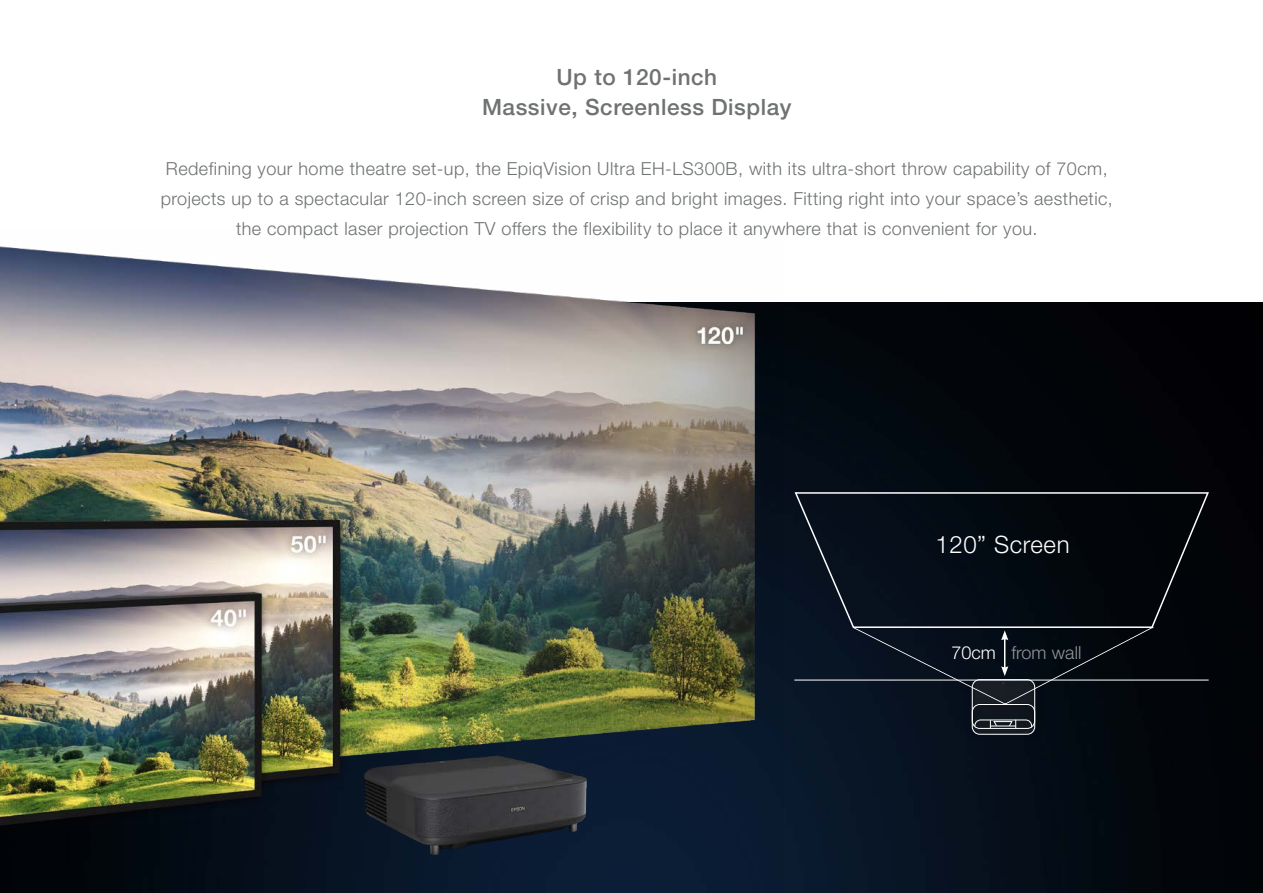
<style>
.page{position:relative;width:1263px;height:893px;background:#fff}
.page>*{position:absolute;margin:0;border:0;box-sizing:border-box;transform-origin:0 0}
.t1{font:300 24px "Helvetica Neue LT Std";letter-spacing:.025em;color:#fff}
.t2{font:500 22.5px/30px "Helvetica Neue LT Std";letter-spacing:.025em;color:#6f7272;text-align:center}
.t3{font:300 18px/30px "Helvetica Neue LT Std";letter-spacing:.025em;color:#6f7272;text-align:center}
.t4{font:300 18px "Helvetica Neue LT Std";letter-spacing:.005em;color:#939598}
.s1{color:#fff}
</style>
<div class="page">
<img style="left:783px;top:303px;width:480px;height:590px">
<svg style="left:794px;top:491px;width:416px;height:138px;background:#090f17"></svg>
<img style="left:953px;top:705px;width:100px;height:36px">
<div style="left:972px;top:679px;width:63px;height:55px;border:1px solid #fff;border-radius:7px"></div>
<div style="left:972px;top:704px;width:63px;height:25px;border:1px solid #fff;border-radius:7px"></div>
<svg style="left:974px;top:720px;width:58px;height:8px"></svg>
<hr style="left:794px;top:680px;width:415px;height:1px;background:#fff">
<svg style="left:853px;top:627px;width:300px;height:78px;background:#111821"></svg>
<img style="left:0;top:246px;width:783px;height:647px">
<p class="t2" style="left:482px;top:62px;width:311px">Up to 120-inch<br>Massive, Screenless Display</p>
<p class="t3" style="left:161px;top:153px;width:954px">Redefining your home theatre set-up, the EpiqVision Ultra EH-LS300B, with its ultra-short throw capability of 70cm, projects up to a spectacular 120-inch screen size of crisp and bright images. Fitting right into your space’s aesthetic, the compact laser projection TV offers the flexibility to place it anywhere that is convenient for you.</p>
<h1 class="t1" style="left:935px;top:530px;width:136px">120” Screen</h1>
<p class="t4" style="left:951px;top:642px;width:132px"><span class="s1">70cm</span> from wall</p>
</div>
